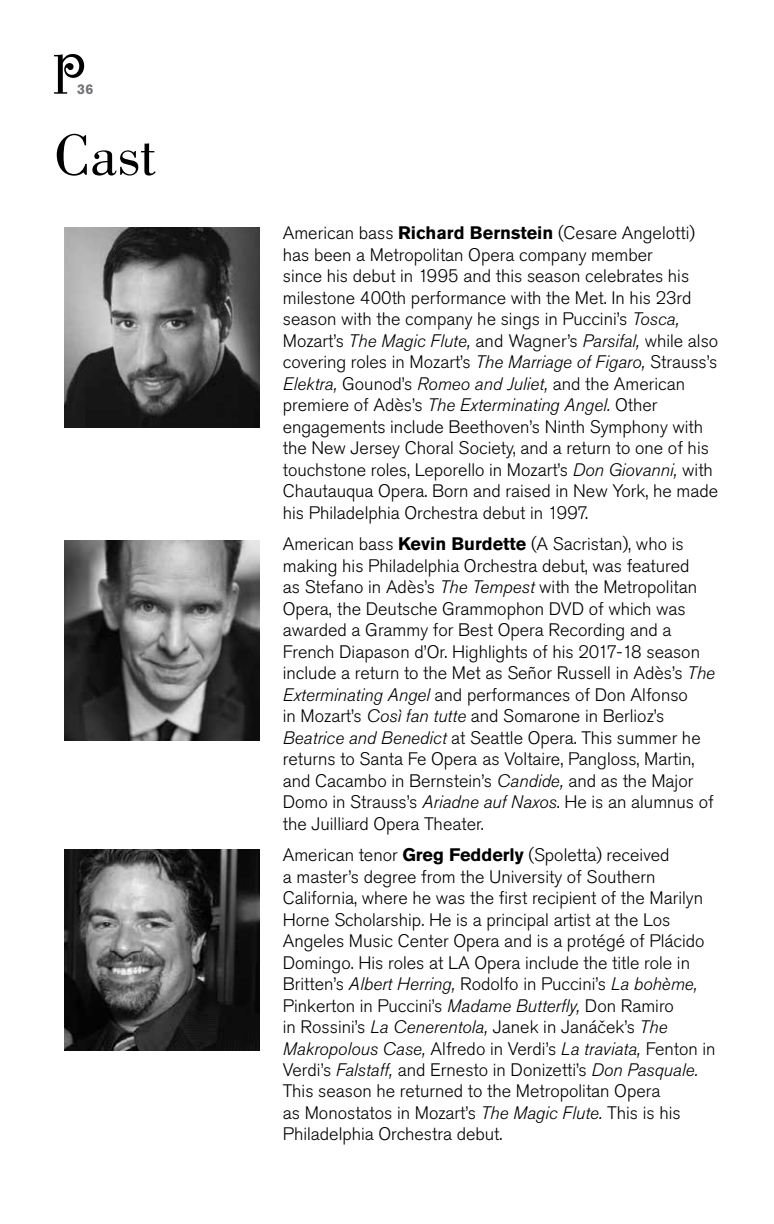
<style>
.page{position:relative;width:774px;height:1224px;background:#fff}
.page>*{position:absolute;margin:0;border:0;box-sizing:border-box;transform-origin:0 0}
.t1{font:60px "Bodoni";color:#000}
.t2{font:300 18px/21.4px "Akzidenz Grotesk Pro";color:#000}
.t3{font:700 14px "Akzidenz Grotesk Pro";color:#717275}
.s1{font-weight:700}
.s2{font-style:italic}
</style>
<div class="page">
<svg style="left:54px;top:54px;width:30px;height:40px"></svg>
<img style="left:64px;top:228px;width:196px;height:200px">
<img style="left:64px;top:540px;width:196px;height:200px">
<img style="left:64px;top:850px;width:196px;height:200px">
<p class="t3" style="left:77px;top:80px;width:18px">36</p>
<h1 class="t1" style="left:54px;top:122px;width:104px">Cast</h1>
<p class="t2" style="left:283px;top:222px;width:437px">American bass <span class="s1">Richard Bernstein</span> (Cesare Angelotti) has been a Metropolitan Opera company member<br>since his debut in 1995 and this season celebrates his milestone 400th performance with the Met. In his 23rd season with the company he sings in Puccini’s <span class="s2">Tosca, </span>Mozart’s <span class="s2">The Magic Flute,</span> and Wagner’s <span class="s2">Parsifal,</span> while also covering roles in Mozart’s <span class="s2">The Marriage of Figaro,</span> Strauss’s <span class="s2">Elektra,</span> Gounod’s <span class="s2">Romeo and Juliet,</span> and the American premiere of Adès’s <span class="s2">The Exterminating Angel.</span> Other engagements include Beethoven’s Ninth Symphony with the New Jersey Choral Society, and a return to one of his touchstone roles, Leporello in Mozart’s <span class="s2">Don Giovanni,</span> with Chautauqua Opera. Born and raised in New York, he made his Philadelphia Orchestra debut in 1997.</p>
<p class="t2" style="left:283px;top:533px;width:434px">American bass <span class="s1">Kevin Burdette</span> (A Sacristan), who is making his Philadelphia Orchestra debut, was featured<br>as Stefano in Adès’s <span class="s2">The Tempest</span> with the Metropolitan Opera, the Deutsche Grammophon DVD of which was awarded a Grammy for Best Opera Recording and a French Diapason d’Or. Highlights of his 2017-18 season include a return to the Met as Señor Russell in Adès’s <span class="s2">The Exterminating Angel</span> and performances of Don Alfonso<br>in Mozart’s <span class="s2">Così fan tutte</span> and Somarone in Berlioz’s <span class="s2">Beatrice and Benedict</span> at Seattle Opera. This summer he returns to Santa Fe Opera as Voltaire, Pangloss, Martin, and Cacambo in Bernstein’s <span class="s2">Candide,</span> and as the Major Domo in Strauss’s <span class="s2">Ariadne auf Naxos</span>. He is an alumnus of the Juilliard Opera Theater.</p>
<p class="t2" style="left:283px;top:844px;width:434px">American tenor <span class="s1">Greg Fedderly</span> (Spoletta) received<br>a master’s degree from the University of Southern California, where he was the first recipient of the Marilyn Horne Scholarship. He is a principal artist at the Los Angeles Music Center Opera and is a protégé of Plácido Domingo. His roles at LA Opera include the title role in Britten’s <span class="s2">Albert Herring,</span> Rodolfo in Puccini’s <span class="s2">La bohème, </span>Pinkerton in Puccini’s <span class="s2">Madame Butterfly,</span> Don Ramiro<br>in Rossini’s <span class="s2">La Cenerentola,</span> Janek in Janáček’s <span class="s2">The Makropolous Case,</span> Alfredo in Verdi’s <span class="s2">La traviata,</span> Fenton in Verdi’s <span class="s2">Falstaff,</span> and Ernesto in Donizetti’s <span class="s2">Don Pasquale.<br></span>This season he returned to the Metropolitan Opera<br>as Monostatos in Mozart’s <span class="s2">The Magic Flute.</span> This is his Philadelphia Orchestra debut.</p>
</div>
